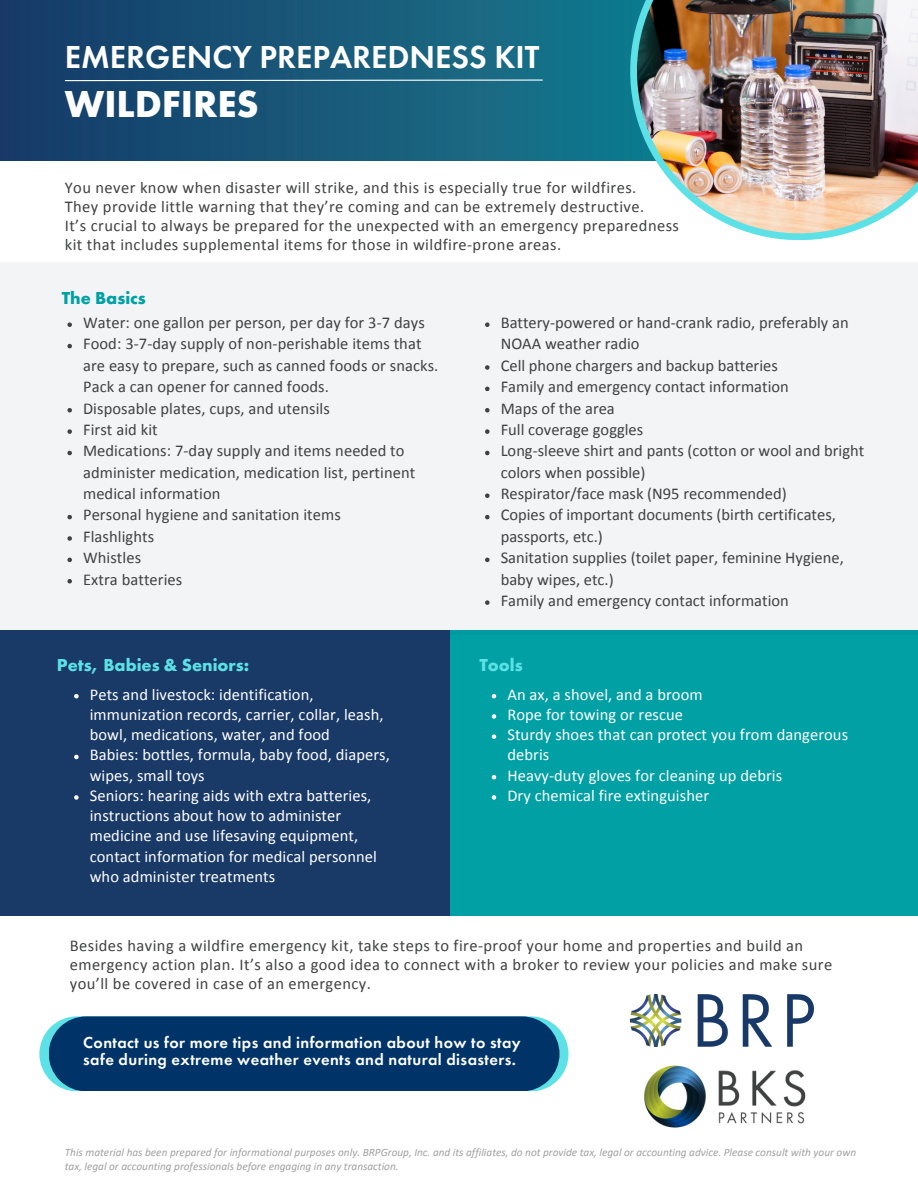
<style>
.page{position:relative;width:918px;height:1188px;background:#fff}
.page>*{position:absolute;margin:0;border:0;box-sizing:border-box;transform-origin:0 0}
.t1{font:700 39px "Futura PT";color:#fff}
.t2{font:600 33px "Futura PT";color:#fff}
.t3{font:700 18px "Futura PT";color:#5ce1e6}
.t4{font:700 18px "Futura PT";color:#00a0a4}
.t5{font:16.5px/21.3px "Calibri";letter-spacing:.005em;color:#404141}
.t6{font:16.5px/19.2px "Calibri";letter-spacing:.025em;color:#404141}
.t7{font:16.5px/20.2px "Calibri";letter-spacing:.005em;color:#fff}
.t8{font:600 16.5px "Futura PT";letter-spacing:.025em;color:#fff}
.t9{font:italic 11.25px/14.1px "Calibri";color:#a1a1a1}
</style>
<div class="page">
<img style="left:0;top:0;width:630px;height:160px">
<div style="left:0;top:630px;width:459px;height:286px;background:#193967"></div>
<div style="left:451px;top:630px;width:467px;height:286px;background:#00a0a4"></div>
<div style="left:0;top:263px;width:918px;height:372px;background:#f2f4f6"></div>
<svg style="left:630px;top:0;width:218px;height:240px"></svg>
<img style="left:637px;top:0;width:281px;height:233px">
<img style="left:630px;top:995px;width:184px;height:51px">
<svg style="left:64px;top:79px;width:479px;height:3px"></svg>
<svg style="left:67px;top:322px;width:5px;height:5px"></svg>
<svg style="left:67px;top:344px;width:5px;height:4px"></svg>
<svg style="left:67px;top:408px;width:5px;height:4px"></svg>
<svg style="left:67px;top:429px;width:5px;height:5px"></svg>
<svg style="left:67px;top:451px;width:5px;height:4px"></svg>
<svg style="left:67px;top:515px;width:5px;height:4px"></svg>
<svg style="left:67px;top:536px;width:5px;height:5px"></svg>
<svg style="left:67px;top:558px;width:5px;height:4px"></svg>
<svg style="left:67px;top:579px;width:5px;height:4px"></svg>
<svg style="left:485px;top:322px;width:5px;height:5px"></svg>
<svg style="left:485px;top:365px;width:5px;height:5px"></svg>
<svg style="left:485px;top:387px;width:5px;height:4px"></svg>
<svg style="left:485px;top:408px;width:5px;height:4px"></svg>
<svg style="left:485px;top:429px;width:5px;height:5px"></svg>
<svg style="left:485px;top:451px;width:5px;height:4px"></svg>
<svg style="left:485px;top:493px;width:5px;height:5px"></svg>
<svg style="left:485px;top:515px;width:5px;height:4px"></svg>
<svg style="left:485px;top:558px;width:5px;height:4px"></svg>
<svg style="left:485px;top:600px;width:5px;height:5px"></svg>
<svg style="left:74px;top:694px;width:5px;height:4px"></svg>
<svg style="left:74px;top:755px;width:5px;height:4px"></svg>
<svg style="left:74px;top:795px;width:5px;height:5px"></svg>
<svg style="left:492px;top:694px;width:4px;height:4px"></svg>
<svg style="left:492px;top:714px;width:4px;height:5px"></svg>
<svg style="left:492px;top:734px;width:4px;height:5px"></svg>
<svg style="left:492px;top:775px;width:4px;height:4px"></svg>
<svg style="left:492px;top:795px;width:4px;height:5px"></svg>
<svg style="left:39px;top:1016px;width:530px;height:75px;background:#0c4171"></svg>
<img style="left:644px;top:1065px;width:162px;height:63px">
<p class="t2" style="left:65px;top:43px;width:476px">EMERGENCY PREPAREDNESS KIT</p>
<p class="t1" style="left:65px;top:87px;width:196px">WILDFIRES</p>
<p class="t6" style="left:65px;top:179px;width:573px">You never know when disaster will strike, and this is especially true for wildfires.</p>
<p class="t6" style="left:65px;top:198px;width:581px">They provide little warning that they’re coming and can be extremely destructive.</p>
<p class="t6" style="left:65px;top:218px;width:616px">It’s crucial to always be prepared for the unexpected with an emergency preparedness kit that includes supplemental items for those in wildfire-prone areas.</p>
<p class="t4" style="left:62px;top:290px;width:86px">The Basics</p>
<p class="t5" style="left:83px;top:313px;width:343px">Water: one gallon per person, per day for 3-7 days</p>
<p class="t5" style="left:83px;top:335px;width:357px">Food: 3-7-day supply of non-perishable items that are easy to prepare, such as canned foods or snacks.<br>Pack a can opener for canned foods.</p>
<p class="t5" style="left:83px;top:399px;width:248px">Disposable plates, cups, and utensils</p>
<p class="t5" style="left:83px;top:420px;width:76px">First aid kit</p>
<p class="t5" style="left:83px;top:442px;width:334px">Medications: 7-day supply and items needed to administer medication, medication list, pertinent medical information</p>
<p class="t5" style="left:83px;top:506px;width:259px">Personal hygiene and sanitation items</p>
<p class="t5" style="left:83px;top:527px;width:73px">Flashlights</p>
<p class="t5" style="left:83px;top:548px;width:60px">Whistles</p>
<p class="t5" style="left:83px;top:570px;width:101px">Extra batteries</p>
<p class="t3" style="left:57px;top:658px;width:194px">Pets, Babies &amp; Seniors:</p>
<p class="t7" style="left:90px;top:685px;width:295px">Pets and livestock: identification, immunization records, carrier, collar, leash, bowl, medications, water, and food</p>
<p class="t7" style="left:90px;top:746px;width:302px">Babies: bottles, formula, baby food, diapers, wipes, small toys</p>
<p class="t7" style="left:90px;top:787px;width:289px">Seniors: hearing aids with extra batteries, instructions about how to administer medicine and use lifesaving equipment, contact information for medical personnel who administer treatments</p>
<p class="t5" style="left:501px;top:313px;width:349px">Battery-powered or hand-crank radio, preferably an<br>NOAA weather radio</p>
<p class="t5" style="left:501px;top:356px;width:279px">Cell phone chargers and backup batteries</p>
<p class="t5" style="left:501px;top:377px;width:290px">Family and emergency contact information</p>
<p class="t5" style="left:501px;top:399px;width:116px">Maps of the area</p>
<p class="t5" style="left:501px;top:420px;width:144px">Full coverage goggles</p>
<p class="t5" style="left:501px;top:442px;width:365px">Long-sleeve shirt and pants (cotton or wool and bright colors when possible)</p>
<p class="t5" style="left:501px;top:484px;width:288px">Respirator/face mask (N95 recommended)</p>
<p class="t5" style="left:501px;top:506px;width:337px">Copies of important documents (birth certificates, passports, etc.)</p>
<p class="t5" style="left:501px;top:548px;width:345px">Sanitation supplies (toilet paper, feminine Hygiene, baby wipes, etc.)</p>
<p class="t5" style="left:501px;top:591px;width:290px">Family and emergency contact information</p>
<p class="t3" style="left:479px;top:658px;width:45px">Tools</p>
<p class="t7" style="left:507px;top:685px;width:197px">An ax, a shovel, and a broom</p>
<p class="t7" style="left:507px;top:706px;width:177px">Rope for towing or rescue</p>
<p class="t7" style="left:507px;top:726px;width:342px">Sturdy shoes that can protect you from dangerous debris</p>
<p class="t7" style="left:507px;top:766px;width:276px">Heavy-duty gloves for cleaning up debris</p>
<p class="t7" style="left:507px;top:787px;width:203px">Dry chemical fire extinguisher</p>
<p class="t6" style="left:70px;top:937px;width:764px">Besides having a wildfire emergency kit, take steps to fire-proof your home and properties and build an emergency action plan. It’s also a good idea to connect with a broker to review your policies and make sure you’ll be covered in case of an emergency.</p>
<p class="t8" style="left:83px;top:1036px;width:439px">Contact us for more tips and information about how to stay</p>
<p class="t8" style="left:83px;top:1053px;width:434px">safe during extreme weather events and natural disasters.</p>
<p class="t9" style="left:65px;top:1146px;width:793px">This material has been prepared for informational purposes only. BRPGroup, Inc. and its affiliates, do not provide tax, legal or accounting advice. Please consult with your own tax, legal or accounting professionals before engaging in any transaction.</p>
</div>
